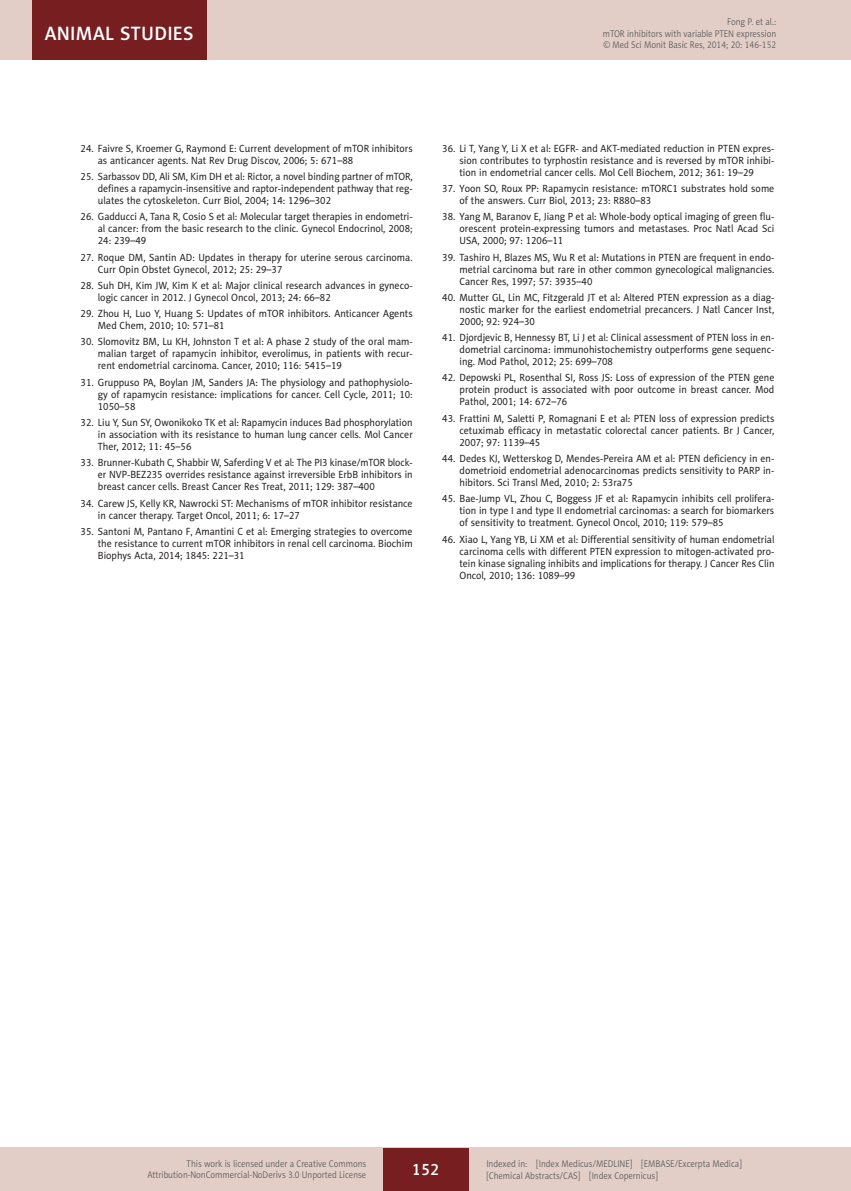
<style>
.page{position:relative;width:851px;height:1191px;background:#fff}
.page>*{position:absolute;margin:0;border:0;box-sizing:border-box;transform-origin:0 0}
.t1{font:19.5px "Naomi Sans EFN Medium";letter-spacing:.015em;color:#fff}
.t2{font:16.5px "Naomi Sans EFN Medium";color:#fff}
.MSM_Referencje_punkt{font:10.5px/12px "Naomi Sans EFN";color:#231f20;text-align:justify;scale:.95 1}
.MSM_Referencje_punkt-2{font:10.5px/12px "Naomi Sans EFN";color:#231f20;text-align:justify;scale:.94 1}
.MSM_Referencje_punkt-3{font:10.5px/12px "Naomi Sans EFN";color:#231f20;text-align:justify;scale:.93 1}
.t3{font:9.75px/11.2px "Naomi Sans EFN Light";color:#57585a;text-align:justify;scale:.9 1}
</style>
<div class="page">
<div style="left:0;top:1148px;width:850px;height:43px;background:#e2cec6"></div>
<div style="left:383px;top:1147px;width:85px;height:43px;background:#761e20"></div>
<div style="left:0;top:0;width:850px;height:60px;background:#e2cec6"></div>
<div style="left:32px;top:0;width:174px;height:60px;background:#761e20"></div>
<h1 class="t1" style="left:45px;top:22px;width:150px">ANIMAL STUDIES</h1>
<p class="t3" style="left:602px;top:16px;width:194px;text-indent:124px">Fong P. et al.: mTOR inhibitors with variable PTEN expression © Med Sci Monit Basic Res, 2014; 20: 146-152</p>
<p class="MSM_Referencje_punkt" style="left:98px;top:142px;width:333px;text-indent:-17px">24. Faivre S, Kroemer G, Raymond E: Current development of mTOR inhibitors as anticancer agents. Nat Rev Drug Discov, 2006; 5: 671–88</p>
<p class="MSM_Referencje_punkt-2" style="left:98px;top:171px;width:336px;text-indent:-17px">25. Sarbassov DD, Ali SM, Kim DH et al: Rictor, a novel binding partner of mTOR, defines a rapamycin-insensitive and raptor-independent pathway that reg&shy;ulates the cytoskeleton. Curr Biol, 2004; 14: 1296–302</p>
<p class="MSM_Referencje_punkt" style="left:98px;top:211px;width:333px;text-indent:-17px">26. Gadducci A, Tana R, Cosio S et al: Molecular target therapies in endometri&shy;al cancer: from the basic research to the clinic. Gynecol Endocrinol, 2008; 24: 239–49</p>
<p class="MSM_Referencje_punkt" style="left:98px;top:251px;width:333px;text-indent:-17px">27. Roque DM, Santin AD: Updates in therapy for uterine serous carcinoma.<br>Curr Opin Obstet Gynecol, 2012; 25: 29–37</p>
<p class="MSM_Referencje_punkt" style="left:98px;top:279px;width:333px;text-indent:-17px">28. Suh DH, Kim JW, Kim K et al: Major clinical research advances in gyneco&shy;logic cancer in 2012. J Gynecol Oncol, 2013; 24: 66–82</p>
<p class="MSM_Referencje_punkt" style="left:98px;top:308px;width:333px;text-indent:-17px">29. Zhou H, Luo Y, Huang S: Updates of mTOR inhibitors. Anticancer Agents<br>Med Chem, 2010; 10: 571–81</p>
<p class="MSM_Referencje_punkt" style="left:98px;top:336px;width:333px;text-indent:-17px">30. Slomovitz BM, Lu KH, Johnston T et al: A phase 2 study of the oral mam&shy;malian target of rapamycin inhibitor, everolimus, in patients with recur&shy;rent endometrial carcinoma. Cancer, 2010; 116: 5415–19</p>
<p class="MSM_Referencje_punkt" style="left:98px;top:376px;width:333px;text-indent:-17px">31. Gruppuso PA, Boylan JM, Sanders JA: The physiology and pathophysiolo&shy;gy of rapamycin resistance: implications for cancer. Cell Cycle, 2011; 10:<br>1050–58</p>
<p class="MSM_Referencje_punkt-2" style="left:98px;top:416px;width:336px;text-indent:-17px">32. Liu Y, Sun SY, Owonikoko TK et al: Rapamycin induces Bad phosphorylation in association with its resistance to human lung cancer cells. Mol Cancer Ther, 2012; 11: 45–56</p>
<p class="MSM_Referencje_punkt-3" style="left:98px;top:457px;width:340px;text-indent:-17px">33. Brunner-Kubath C, Shabbir W, Saferding V et al: The PI3 kinase/mTOR block&shy;er NVP-BEZ235 overrides resistance against irreversible ErbB inhibitors in breast cancer cells. Breast Cancer Res Treat, 2011; 129: 387–400</p>
<p class="MSM_Referencje_punkt" style="left:98px;top:497px;width:333px;text-indent:-17px">34. Carew JS, Kelly KR, Nawrocki ST: Mechanisms of mTOR inhibitor resistance in cancer therapy. Target Oncol, 2011; 6: 17–27</p>
<p class="MSM_Referencje_punkt" style="left:98px;top:525px;width:333px;text-indent:-17px">35. Santoni M, Pantano F, Amantini C et al: Emerging strategies to overcome the resistance to current mTOR inhibitors in renal cell carcinoma. Biochim Biophys Acta, 2014; 1845: 221–31</p>
<p class="MSM_Referencje_punkt" style="left:459px;top:142px;width:333px;text-indent:-17px">36. Li T, Yang Y, Li X et al: EGFR- and AKT-mediated reduction in PTEN expres&shy;sion contributes to tyrphostin resistance and is reversed by mTOR inhibi&shy;tion in endometrial cancer cells. Mol Cell Biochem, 2012; 361: 19–29</p>
<p class="MSM_Referencje_punkt" style="left:459px;top:183px;width:333px;text-indent:-17px">37. Yoon SO, Roux PP: Rapamycin resistance: mTORC1 substrates hold some of the answers. Curr Biol, 2013; 23: R880–83</p>
<p class="MSM_Referencje_punkt" style="left:459px;top:211px;width:333px;text-indent:-17px">38. Yang M, Baranov E, Jiang P et al: Whole-body optical imaging of green flu&shy;orescent protein-expressing tumors and metastases. Proc Natl Acad Sci USA, 2000; 97: 1206–11</p>
<p class="MSM_Referencje_punkt" style="left:459px;top:251px;width:333px;text-indent:-17px">39. Tashiro H, Blazes MS, Wu R et al: Mutations in PTEN are frequent in endo&shy;metrial carcinoma but rare in other common gynecological malignancies.<br>Cancer Res, 1997; 57: 3935–40</p>
<p class="MSM_Referencje_punkt" style="left:459px;top:291px;width:333px;text-indent:-17px">40. Mutter GL, Lin MC, Fitzgerald JT et al: Altered PTEN expression as a diag&shy;nostic marker for the earliest endometrial precancers. J Natl Cancer Inst, 2000; 92: 924–30</p>
<p class="MSM_Referencje_punkt" style="left:459px;top:332px;width:333px;text-indent:-17px">41. Djordjevic B, Hennessy BT, Li J et al: Clinical assessment of PTEN loss in en&shy;dometrial carcinoma: immunohistochemistry outperforms gene sequenc&shy;ing. Mod Pathol, 2012; 25: 699–708</p>
<p class="MSM_Referencje_punkt" style="left:459px;top:372px;width:333px;text-indent:-17px">42. Depowski PL, Rosenthal SI, Ross JS: Loss of expression of the PTEN gene protein product is associated with poor outcome in breast cancer. Mod Pathol, 2001; 14: 672–76</p>
<p class="MSM_Referencje_punkt" style="left:459px;top:412px;width:333px;text-indent:-17px">43. Frattini M, Saletti P, Romagnani E et al: PTEN loss of expression predicts cetuximab efficacy in metastatic colorectal cancer patients. Br J Cancer, 2007; 97: 1139–45</p>
<p class="MSM_Referencje_punkt" style="left:459px;top:452px;width:333px;text-indent:-17px">44. Dedes KJ, Wetterskog D, Mendes-Pereira AM et al: PTEN deficiency in en&shy;dometrioid endometrial adenocarcinomas predicts sensitivity to PARP in&shy;hibitors. Sci Transl Med, 2010; 2: 53ra75</p>
<p class="MSM_Referencje_punkt" style="left:459px;top:493px;width:333px;text-indent:-17px">45. Bae-Jump VL, Zhou C, Boggess JF et al: Rapamycin inhibits cell prolifera&shy;tion in type I and type II endometrial carcinomas: a search for biomarkers of sensitivity to treatment. Gynecol Oncol, 2010; 119: 579–85</p>
<p class="MSM_Referencje_punkt" style="left:459px;top:533px;width:333px;text-indent:-17px">46. Xiao L, Yang YB, Li XM et al: Differential sensitivity of human endometrial carcinoma cells with different PTEN expression to mitogen-activated pro&shy;tein kinase signaling inhibits and implications for therapy. J Cancer Res Clin Oncol, 2010; 136: 1089–99</p>
<p class="t3" style="left:147px;top:1158px;width:245px;text-align:right">This work is licensed under a Creative Commons<br>Attribution-NonCommercial-NoDerivs 3.0 Unported License</p>
<p class="t3" style="left:486px;top:1158px;width:285px">Indexed in: [Index Medicus/MEDLINE] [EMBASE/Excerpta Medica] [Chemical Abstracts/CAS] [Index Copernicus]</p>
<h2 class="t2" style="left:412px;top:1160px;width:29px">152</h2>
</div>
